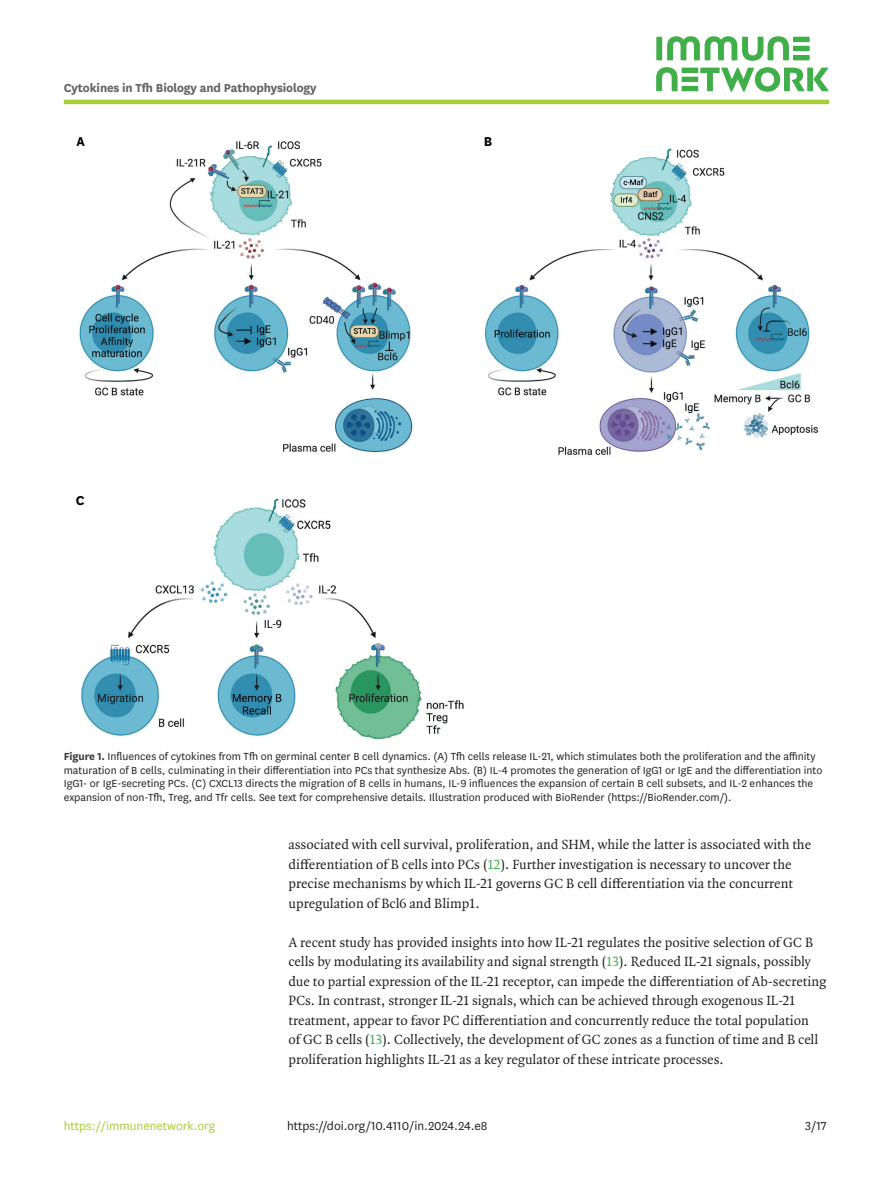
<style>
.page{position:relative;width:893px;height:1191px;background:#fff}
.page>*{position:absolute;margin:0;border:0;box-sizing:border-box;transform-origin:0 0}
.t1{font:700 15px "National";color:#000001}
.t2{font:700 15px "National";color:#000001;scale:.91 1}
.body_p{font:14.25px/19.5px "Quadraat OT";color:#231f20}
.t3{font:13.5px "National";color:#231f20}
.t4{font:700 13.5px "National";letter-spacing:-.01em;color:#636366}
.t5{font:13.5px "National";color:#a6ce39}
.fig_caption{font:12px/13.5px "National";color:#231f20}
.s1{font-weight:700;color:#3e3e3f}
.s2{color:#40ae49}
</style>
<div class="page">
<hr style="left:64px;top:100px;width:765px;height:4px;background:#a6ce39">
<svg style="left:656px;top:36px;width:173px;height:56px"></svg>
<img style="left:484px;top:148px;width:335px;height:307px">
<img style="left:81px;top:498px;width:383px;height:241px">
<img style="left:79px;top:141px;width:334px;height:311px">
<p class="t4" style="left:64px;top:78px;width:254px">Cytokines in Tfh Biology and Pathophysiology</p>
<p class="t2" style="left:76px;top:130px;width:11px">A</p>
<p class="t1" style="left:484px;top:130px;width:10px">B</p>
<p class="t1" style="left:76px;top:489px;width:10px">C</p>
<p class="fig_caption" style="left:64px;top:749px;width:760px"><span class="s1">Figure 1.</span> Influences of cytokines from Tfh on germinal center B cell dynamics. (A) Tfh cells release IL-21, which stimulates both the proliferation and the affinity maturation of B cells, culminating in their differentiation into PCs that synthesize Abs. (B) IL-4 promotes the generation of IgG1 or IgE and the differentiation into IgG1- or IgE-secreting PCs. (C) CXCL13 directs the migration of B cells in humans, IL-9 influences the expansion of certain B cell subsets, and IL-2 enhances the expansion of non-Tfh, Treg, and Tfr cells. See text for comprehensive details. Illustration produced with BioRender (https://BioRender.com/).</p>
<p class="body_p" style="left:289px;top:835px;width:524px">associated with cell survival, proliferation, and SHM, while the latter is associated with the differentiation of B cells into PCs (<span class="s2">12</span>). Further investigation is necessary to uncover the precise mechanisms by which IL-21 governs GC B cell differentiation via the concurrent upregulation of Bcl6 and Blimp1.</p>
<p class="body_p" style="left:289px;top:932px;width:539px">A recent study has provided insights into how IL-21 regulates the positive selection of GC B cells by modulating its availability and signal strength (<span class="s2">13</span>). Reduced IL-21 signals, possibly due to partial expression of the IL-21 receptor, can impede the differentiation of Ab-secreting PCs. In contrast, stronger IL-21 signals, which can be achieved through exogenous IL-21 treatment, appear to favor PC differentiation and concurrently reduce the total population<br>of GC B cells (<span class="s2">13</span>). Collectively, the development of GC zones as a function of time and B cell proliferation highlights IL-21 as a key regulator of these intricate processes.</p>
<p class="t5" style="left:64px;top:1116px;width:153px">https://immunenetwork.org</p>
<p class="t3" style="left:287px;top:1116px;width:202px">https://doi.org/10.4110/in.2024.24.e8</p>
<p class="t3" style="left:805px;top:1116px;width:23px">3/17</p>
</div>
